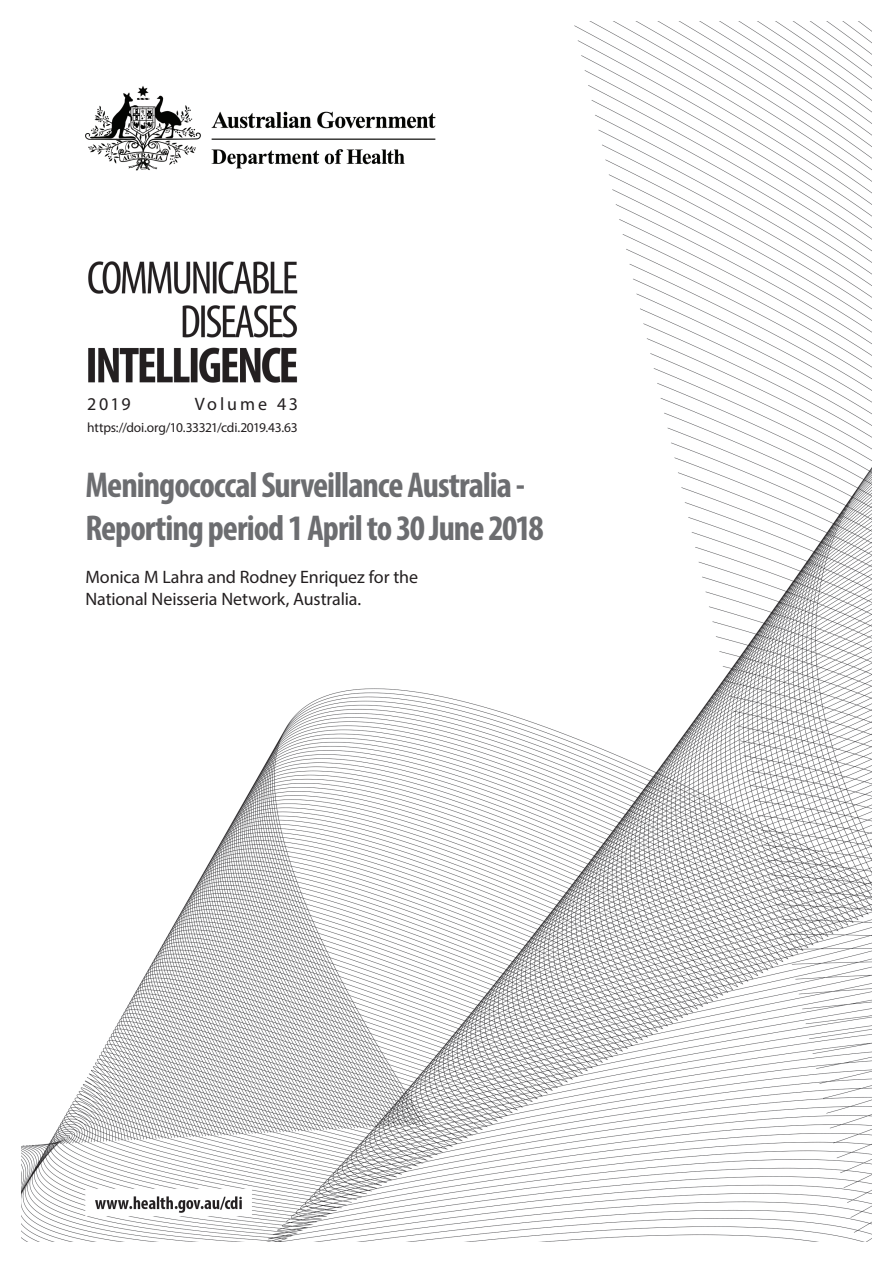
<style>
.page{position:relative;width:893px;height:1263px;background:#fff}
.page>*{position:absolute;margin:0;border:0;box-sizing:border-box;transform-origin:0 0}
.Frontpage_Title{font:700 condensed 36px/43.2px "Myriad Pro";letter-spacing:-.03em;color:#6c6d70}
.Author{font:18px/21.6px "Myriad Pro";letter-spacing:-.005em;color:#231f20}
.Author-2{font:18px "Myriad Pro";letter-spacing:.16em;color:#231f20}
.t1{font:13.5px "Myriad Pro";letter-spacing:-.02em;color:#231f20}
</style>
<div class="page">
<img style="left:21px;top:21px;width:851px;height:1221px">
<p class="Author" style="left:87px;top:393px;width:45px">2019</p>
<p class="Author-2" style="left:195px;top:393px;width:104px">Volume 43</p>
<p class="t1" style="left:87px;top:419px;width:212px">https://doi.org/10.33321/cdi.2019.43.63</p>
<p class="Frontpage_Title" style="left:86px;top:462px;width:460px">Meningococcal Surveillance Australia -<br>Reporting period 1 April to 30 June 2018</p>
<p class="Author" style="left:86px;top:566px;width:334px">Monica M Lahra and Rodney Enriquez for the<br>National Neisseria Network, Australia.</p>
</div>
